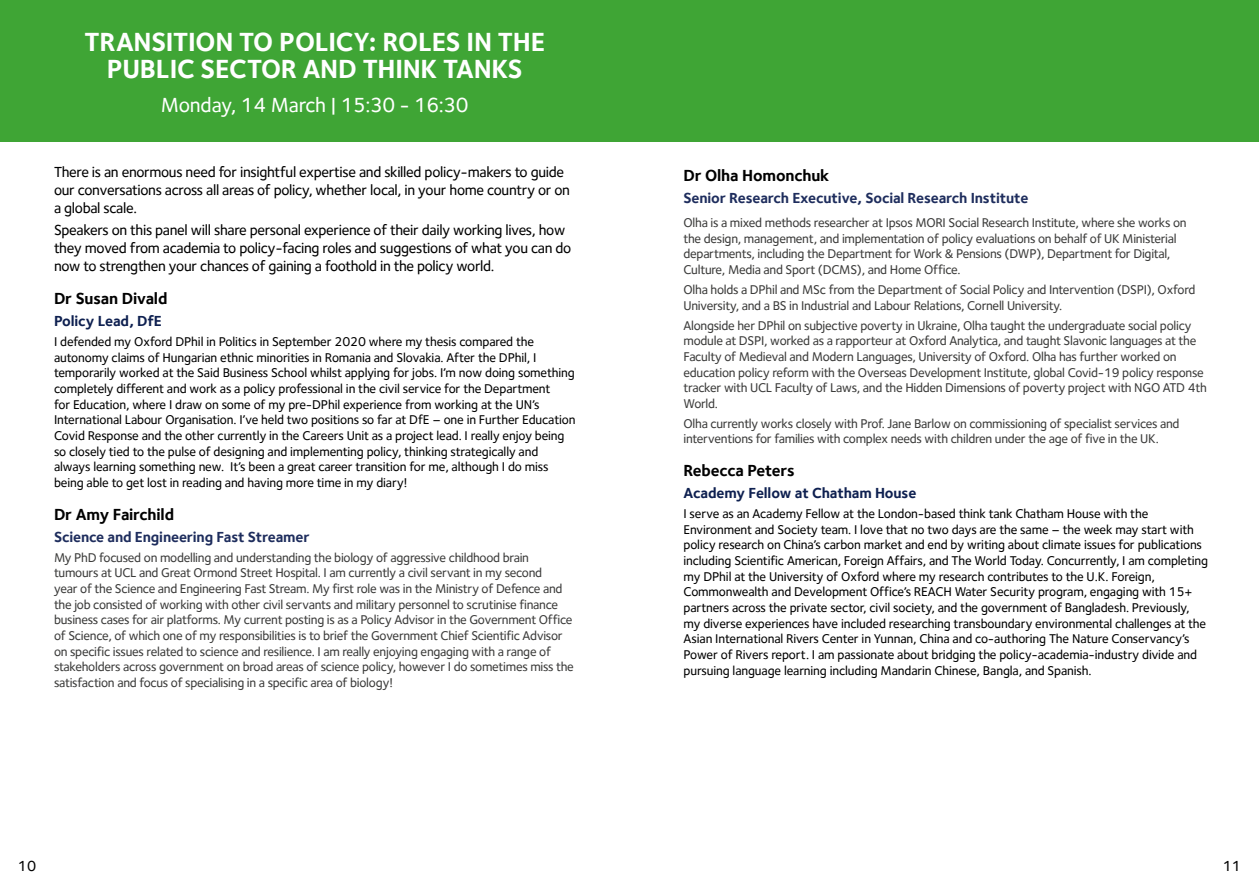
<style>
.page{position:relative;width:1259px;height:893px;background:#fff}
.page>*{position:absolute;margin:0;border:0;box-sizing:border-box;transform-origin:0 0}
.t1{font:700 27px/27px "Foundry Sterling";letter-spacing:-.01em;color:#fff;text-align:center}
.t2{font:500 21px "Foundry Sterling";letter-spacing:-.01em;color:#fff}
.t3{font:700 16.5px "Foundry Sterling";letter-spacing:-.01em;color:#000}
.t4{font:500 15px/18px "Foundry Sterling";letter-spacing:-.02em;color:#000}
.t5{font:700 15px "Foundry Sterling";letter-spacing:-.01em;color:#1e2d5d}
.t6{font:700 15px "Foundry Sterling";letter-spacing:-.01em;color:#0e2050}
.t7{font:500 13.05px/15.6px "Foundry Sterling";letter-spacing:-.02em;color:#3c3c3b}
.t8{font:500 13.05px/15.6px "Foundry Sterling";letter-spacing:-.01em;color:#000}
</style>
<div class="page">
<div style="left:0;top:0;width:663px;height:141px;background:#3fa535"></div>
<div style="left:601px;top:0;width:658px;height:141px;background:#3fa535"></div>
<h1 class="t1" style="left:84px;top:28px;width:462px">TRANSITION TO POLICY: ROLES IN THE<br>PUBLIC SECTOR AND THINK TANKS</h1>
<h2 class="t2" style="left:161px;top:93px;width:309px">Monday, 14 March | 15:30 - 16:30</h2>
<p class="t4" style="left:54px;top:163px;width:517px">There is an enormous need for insightful expertise and skilled policy-makers to guide our conversations across all areas of policy, whether local, in your home country or on a global scale.</p>
<p class="t4" style="left:54px;top:221px;width:519px">Speakers on this panel will share personal experience of their daily working lives, how they moved from academia to policy-facing roles and suggestions of what you can do now to strengthen your chances of gaining a foothold in the policy world.</p>
<p class="t3" style="left:54px;top:288px;width:115px">Dr Susan Divald</p>
<p class="t6" style="left:54px;top:312px;width:109px">Policy Lead, DfE</p>
<p class="t8" style="left:54px;top:334px;width:523px">I defended my Oxford DPhil in Politics in September 2020 where my thesis compared the autonomy claims of Hungarian ethnic minorities in Romania and Slovakia. After the DPhil, I temporarily worked at the Said Business School whilst applying for jobs. I’m now doing something completely different and work as a policy professional in the civil service for the Department<br>for Education, where I draw on some of my pre-DPhil experience from working at the UN’s International Labour Organisation. I’ve held two positions so far at DfE – one in Further Education Covid Response and the other currently in the Careers Unit as a project lead. I really enjoy being so closely tied to the pulse of designing and implementing policy, thinking strategically and always learning something new. It’s been a great career transition for me, although I do miss being able to get lost in reading and having more time in my diary!</p>
<p class="t3" style="left:54px;top:504px;width:122px">Dr Amy Fairchild</p>
<p class="t5" style="left:54px;top:528px;width:257px">Science and Engineering Fast Streamer</p>
<p class="t7" style="left:54px;top:549px;width:521px">My PhD focused on modelling and understanding the biology of aggressive childhood brain tumours at UCL and Great Ormond Street Hospital. I am currently a civil servant in my second<br>year of the Science and Engineering Fast Stream. My first role was in the Ministry of Defence and the job consisted of working with other civil servants and military personnel to scrutinise finance business cases for air platforms. My current posting is as a Policy Advisor in the Government Office of Science, of which one of my responsibilities is to brief the Government Chief Scientific Advisor on specific issues related to science and resilience. I am really enjoying engaging with a range of stakeholders across government on broad areas of science policy, however I do sometimes miss the satisfaction and focus of specialising in a specific area of biology!</p>
<p class="t3" style="left:683px;top:165px;width:147px">Dr Olha Homonchuk</p>
<p class="t5" style="left:683px;top:189px;width:346px">Senior Research Executive, Social Research Institute</p>
<p class="t7" style="left:683px;top:215px;width:504px">Olha is a mixed methods researcher at Ipsos MORI Social Research Institute, where she works on the design, management, and implementation of policy evaluations on behalf of UK Ministerial departments, including the Department for Work &amp; Pensions (DWP), Department for Digital, Culture, Media and Sport (DCMS), and Home Office.</p>
<p class="t7" style="left:683px;top:282px;width:513px">Olha holds a DPhil and MSc from the Department of Social Policy and Intervention (DSPI), Oxford<br>University, and a BS in Industrial and Labour Relations, Cornell University.</p>
<p class="t7" style="left:683px;top:317px;width:525px">Alongside her DPhil on subjective poverty in Ukraine, Olha taught the undergraduate social policy module at DSPI, worked as a rapporteur at Oxford Analytica, and taught Slavonic languages at the Faculty of Medieval and Modern Languages, University of Oxford. Olha has further worked on education policy reform with the Overseas Development Institute, global Covid-19 policy response tracker with UCL Faculty of Laws, and the Hidden Dimensions of poverty project with NGO ATD 4th World.</p>
<p class="t7" style="left:683px;top:415px;width:497px">Olha currently works closely with Prof. Jane Barlow on commissioning of specialist services and interventions for families with complex needs with children under the age of five in the UK.</p>
<p class="t3" style="left:683px;top:461px;width:113px">Rebecca Peters</p>
<p class="t6" style="left:683px;top:484px;width:234px">Academy Fellow at Chatham House</p>
<p class="t8" style="left:683px;top:506px;width:526px">I serve as an Academy Fellow at the London-based think tank Chatham House with the Environment and Society team. I love that no two days are the same – the week may start with policy research on China’s carbon market and end by writing about climate issues for publications including Scientific American, Foreign Affairs, and The World Today. Concurrently, I am completing my DPhil at the University of Oxford where my research contributes to the U.K. Foreign, Commonwealth and Development Office’s REACH Water Security program, engaging with 15+ partners across the private sector, civil society, and the government of Bangladesh. Previously, my diverse experiences have included researching transboundary environmental challenges at the Asian International Rivers Center in Yunnan, China and co-authoring The Nature Conservancy’s Power of Rivers report. I am passionate about bridging the policy-academia-industry divide and pursuing language learning including Mandarin Chinese, Bangla, and Spanish.</p>
<p class="t4" style="left:18px;top:857px;width:20px">10</p>
<p class="t4" style="left:1222px;top:857px;width:20px">11</p>
</div>
